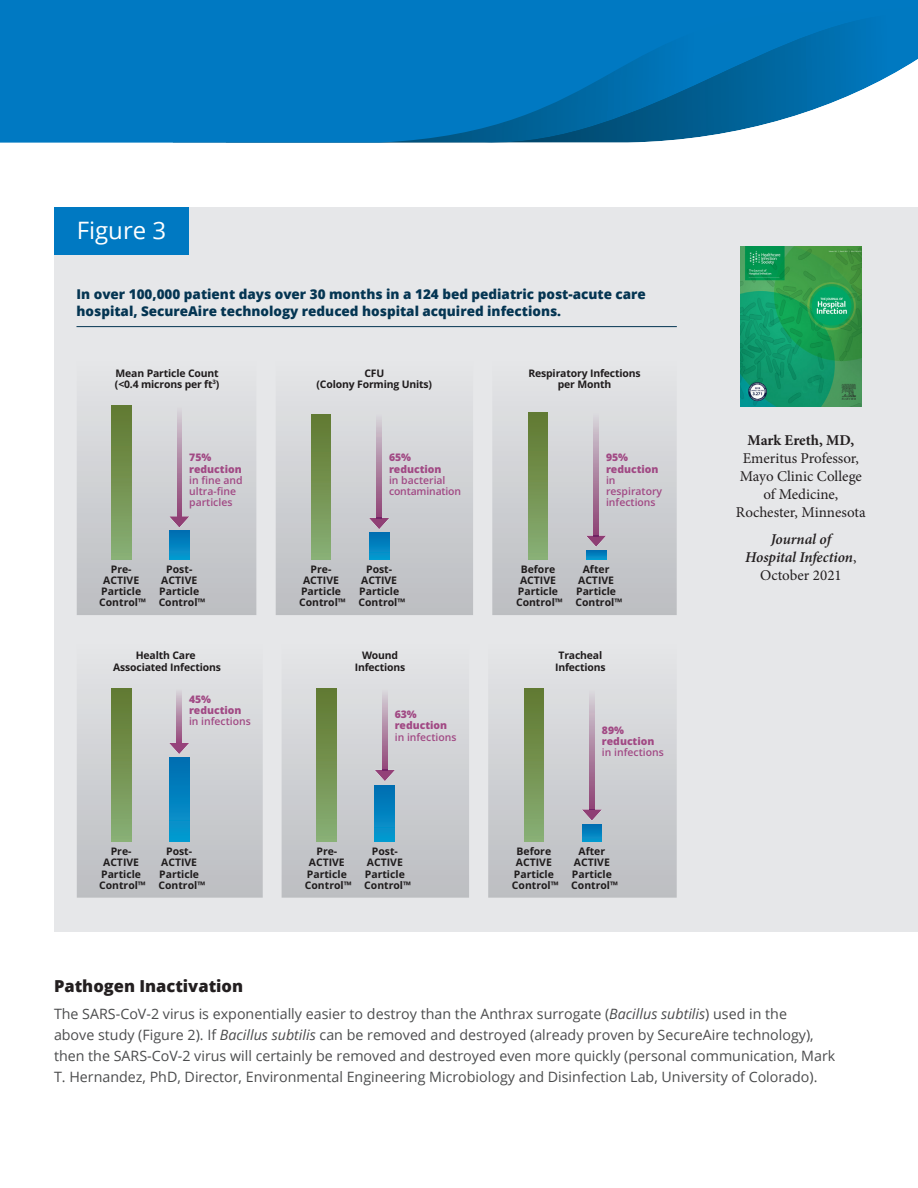
<style>
.page{position:relative;width:918px;height:1188px;background:#fff}
.page>*{position:absolute;margin:0;border:0;box-sizing:border-box;transform-origin:0 0}
.t1{font:24px "Open Sans";color:#fff}
.t2{font:800 16.5px "Open Sans";color:#231f20}
.t3{font:15px/18px "Minion Pro";color:#231f20;text-align:center}
.t4{font:italic 600 15px/18px "Minion Pro";letter-spacing:-.01em;color:#231f20;text-align:center}
.t5{font:700 15px "Minion Pro";color:#231f20}
.t6{font:14.25px/21px "Open Sans";color:#4b4c4d}
.t7{font:800 13.5px/16.5px "Open Sans";color:#043552}
.t8{font:700 10.5px/11.2px "Open Sans";color:#231f20;text-align:center}
.t9{font:600 10.5px/11.2px "Open Sans";color:#b35191}
.t10{font:800 10.5px/11.2px "Open Sans";color:#b35191}
.t11{font:700 10.35px/11.1px "Open Sans";color:#231f20;text-align:center}
.t12{font:800 10.35px/11.1px "Open Sans";color:#b35191}
.t13{font:600 10.35px "Open Sans";color:#b35191}
.s1{font-weight:400;font-style:normal}
.s2{font-style:italic}
</style>
<div class="page">
<div style="left:54px;top:207px;width:864px;height:724px;background:#e6e7e9"></div>
<div style="left:54px;top:207px;width:135px;height:47px;background:#0079c2"></div>
<svg style="left:0;top:0;width:918px;height:143px;background:#107dbf"></svg>
<svg style="left:77px;top:405px;width:180px;height:210px;fill:#caccd0"></svg>
<div style="left:111px;top:406px;width:20px;height:153px;background:linear-gradient(to bottom,#60782f,#88af75)"></div>
<div style="left:169px;top:531px;width:20px;height:28px;background:linear-gradient(to bottom,#006db1,#0698cf)"></div>
<svg style="left:169px;top:516px;width:21px;height:12px"></svg>
<img style="left:177px;top:406px;width:5px;height:110px">
<svg style="left:275px;top:414px;width:198px;height:201px;fill:#caccd0"></svg>
<div style="left:311px;top:414px;width:20px;height:145px;background:linear-gradient(to bottom,#60782f,#88ae75)"></div>
<div style="left:369px;top:533px;width:20px;height:26px;background:linear-gradient(to bottom,#006db1,#0698ce)"></div>
<img style="left:377px;top:414px;width:4px;height:104px">
<svg style="left:369px;top:518px;width:20px;height:11px"></svg>
<svg style="left:492px;top:412px;width:185px;height:203px;fill:#caccd0"></svg>
<div style="left:528px;top:413px;width:20px;height:146px;background:linear-gradient(to bottom,#60782f,#88ae74)"></div>
<svg style="left:586px;top:550px;width:20px;height:9px"></svg>
<img style="left:594px;top:413px;width:4px;height:123px">
<svg style="left:586px;top:536px;width:20px;height:11px"></svg>
<svg style="left:77px;top:688px;width:186px;height:210px;fill:#caccd0"></svg>
<div style="left:111px;top:689px;width:20px;height:153px;background:linear-gradient(to bottom,#60782f,#88af75)"></div>
<div style="left:169px;top:757px;width:20px;height:85px;background:linear-gradient(to bottom,#006cb0,#069bd1)"></div>
<svg style="left:169px;top:743px;width:20px;height:11px"></svg>
<img style="left:177px;top:689px;width:4px;height:54px">
<svg style="left:281px;top:688px;width:188px;height:210px;fill:#cbcdd1"></svg>
<div style="left:317px;top:689px;width:20px;height:153px;background:linear-gradient(to bottom,#60782f,#88af75)"></div>
<div style="left:375px;top:785px;width:20px;height:57px;background:linear-gradient(to bottom,#006cb0,#059bd1)"></div>
<img style="left:383px;top:689px;width:4px;height:81px">
<svg style="left:375px;top:770px;width:20px;height:11px"></svg>
<svg style="left:488px;top:688px;width:189px;height:210px;fill:#caccd0"></svg>
<div style="left:524px;top:689px;width:20px;height:153px;background:linear-gradient(to bottom,#60782f,#88af75)"></div>
<svg style="left:582px;top:825px;width:20px;height:17px"></svg>
<img style="left:590px;top:689px;width:4px;height:120px">
<svg style="left:582px;top:809px;width:20px;height:12px"></svg>
<hr style="left:77px;top:326px;width:600px;height:1px;background:#043552">
<img style="left:741px;top:246px;width:120px;height:161px">
<h1 class="t1" style="left:77px;top:213px;width:91px">Figure 3</h1>
<p class="t7" style="left:76px;top:287px;width:571px">In over 100,000 patient days over 30 months in a 124 bed pediatric post-acute care hospital, SecureAire technology reduced hospital acquired infections.</p>
<p class="t8" style="left:115px;top:368px;width:106px;text-align:left">Mean Particle Count (&lt;0.4 microns per ft<sup>3</sup>)</p>
<p class="t8" style="left:317px;top:368px;width:117px">CFU<br>(Colony Forming Units)</p>
<p class="t8" style="left:528px;top:368px;width:114px">Respiratory Infections per Month</p>
<p class="t10" style="left:189px;top:453px;width:54px">75% reduction</p>
<p class="t9" style="left:189px;top:475px;width:55px">in fine and ultra-fine particles</p>
<p class="t10" style="left:389px;top:453px;width:54px">65% reduction</p>
<p class="t9" style="left:389px;top:475px;width:74px">in bacterial contamination</p>
<p class="t10" style="left:606px;top:453px;width:54px">95% reduction</p>
<p class="t9" style="left:606px;top:475px;width:58px">in respiratory infections</p>
<p class="t8" style="left:99px;top:564px;width:48px">Pre-<br>ACTIVE<br>Particle<br>Control™</p>
<p class="t8" style="left:159px;top:564px;width:48px">Post-<br>ACTIVE<br>Particle<br>Control™</p>
<p class="t8" style="left:299px;top:564px;width:48px">Pre-<br>ACTIVE<br>Particle<br>Control™</p>
<p class="t8" style="left:359px;top:564px;width:48px">Post-<br>ACTIVE<br>Particle<br>Control™</p>
<p class="t8" style="left:516px;top:564px;width:48px">Before<br>ACTIVE<br>Particle<br>Control™</p>
<p class="t8" style="left:575px;top:564px;width:48px">After<br>ACTIVE<br>Particle<br>Control™</p>
<p class="t11" style="left:113px;top:651px;width:109px">Health Care<br>Associated Infections</p>
<p class="t11" style="left:355px;top:651px;width:52px">Wound<br>Infections</p>
<p class="t11" style="left:555px;top:651px;width:52px">Tracheal<br>Infections</p>
<p class="t12" style="left:189px;top:694px;width:54px">45% reduction</p>
<p class="t13" style="left:189px;top:717px;width:63px">in infections</p>
<p class="t12" style="left:395px;top:710px;width:54px">63% reduction</p>
<p class="t13" style="left:395px;top:733px;width:63px">in infections</p>
<p class="t12" style="left:602px;top:725px;width:54px">89% reduction</p>
<p class="t13" style="left:602px;top:748px;width:63px">in infections</p>
<p class="t11" style="left:99px;top:847px;width:48px">Pre-<br>ACTIVE<br>Particle<br>Control™</p>
<p class="t11" style="left:159px;top:847px;width:48px">Post-<br>ACTIVE<br>Particle<br>Control™</p>
<p class="t11" style="left:305px;top:847px;width:48px">Pre-<br>ACTIVE<br>Particle<br>Control™</p>
<p class="t11" style="left:364px;top:847px;width:48px">Post-<br>ACTIVE<br>Particle<br>Control™</p>
<p class="t11" style="left:512px;top:847px;width:48px">Before<br>ACTIVE<br>Particle<br>Control™</p>
<p class="t11" style="left:571px;top:847px;width:48px">After<br>ACTIVE<br>Particle<br>Control™</p>
<p class="t5" style="left:747px;top:434px;width:108px">Mark Ereth, MD,</p>
<p class="t3" style="left:736px;top:450px;width:131px">Emeritus Professor,<br>Mayo Clinic College of Medicine,<br>Rochester, Minnesota</p>
<p class="t4" style="left:745px;top:531px;width:113px">Journal of<br>Hospital Infection<span class="s1">,<br>October 2021</span></p>
<p class="t2" style="left:54px;top:979px;width:191px">Pathogen Inactivation</p>
<p class="t6" style="left:54px;top:1003px;width:783px">The SARS-CoV-2 virus is exponentially easier to destroy than the Anthrax surrogate (<span class="s2">Bacillus subtilis</span>) used in the<br>above study (Figure 2). If <span class="s2">Bacillus subtilis</span> can be removed and destroyed (already proven by SecureAire technology), then the SARS-CoV-2 virus will certainly be removed and destroyed even more quickly (personal communication, Mark T. Hernandez, PhD, Director, Environmental Engineering Microbiology and Disinfection Lab, University of Colorado).</p>
</div>
